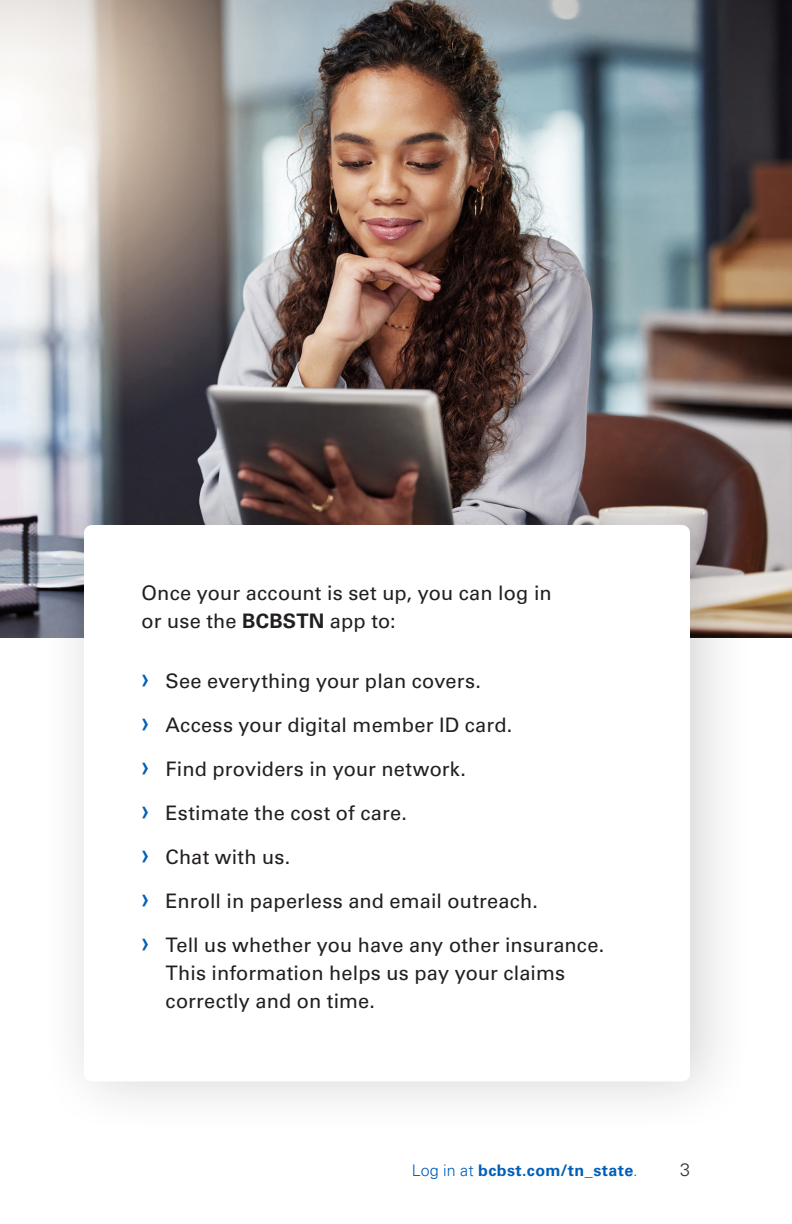
<style>
.page{position:relative;width:792px;height:1224px;background:#fff}
.page>*{position:absolute;margin:0;border:0;box-sizing:border-box;transform-origin:0 0}
.t1{font:20px/28px "Univers LT Std";letter-spacing:.005em;color:#231f20}
.t2{font:300 18px "Univers LT Std";color:#312f30}
.t3{font:700 16px "Univers LT Std";letter-spacing:.025em;color:#005fb9}
.s1{font-weight:700}
.s2{font-size:30px;color:#005fb9}
.s3{font-weight:300}
</style>
<div class="page">
<img style="left:0;top:0;width:792px;height:637px">
<div style="left:38px;top:469px;width:718px;height:669px;background:#231f20;opacity:.2"></div>
<div style="left:84px;top:525px;width:606px;height:556px;background:#fff;border-radius:8px"></div>
<p class="t1" style="left:142px;top:579px;width:412px">Once your account is set up, you can log in or use the <span class="s1">BCBSTN</span> app to:</p>
<p class="t1" style="left:142px;top:667px;width:341px"><span class="s2">›</span> See everything your plan covers.</p>
<p class="t1" style="left:142px;top:711px;width:372px"><span class="s2">›</span> Access your digital member ID card.</p>
<p class="t1" style="left:142px;top:755px;width:326px"><span class="s2">›</span> Find providers in your network.</p>
<p class="t1" style="left:142px;top:799px;width:267px"><span class="s2">›</span> Estimate the cost of care.</p>
<p class="t1" style="left:142px;top:843px;width:150px"><span class="s2">›</span> Chat with us.</p>
<p class="t1" style="left:142px;top:887px;width:398px"><span class="s2">›</span> Enroll in paperless and email outreach.</p>
<p class="t1" style="left:166px;top:931px;width:440px;text-indent:-24px"><span class="s2">›</span> Tell us whether you have any other insurance.<br>This information helps us pay your claims correctly and on time.</p>
<p class="t3" style="left:412px;top:1161px;width:227px"><span class="s3">Log in at</span> bcbst.com/tn_state<span class="s3">.</span></p>
<p class="t2" style="left:680px;top:1159px;width:12px">3</p>
</div>
